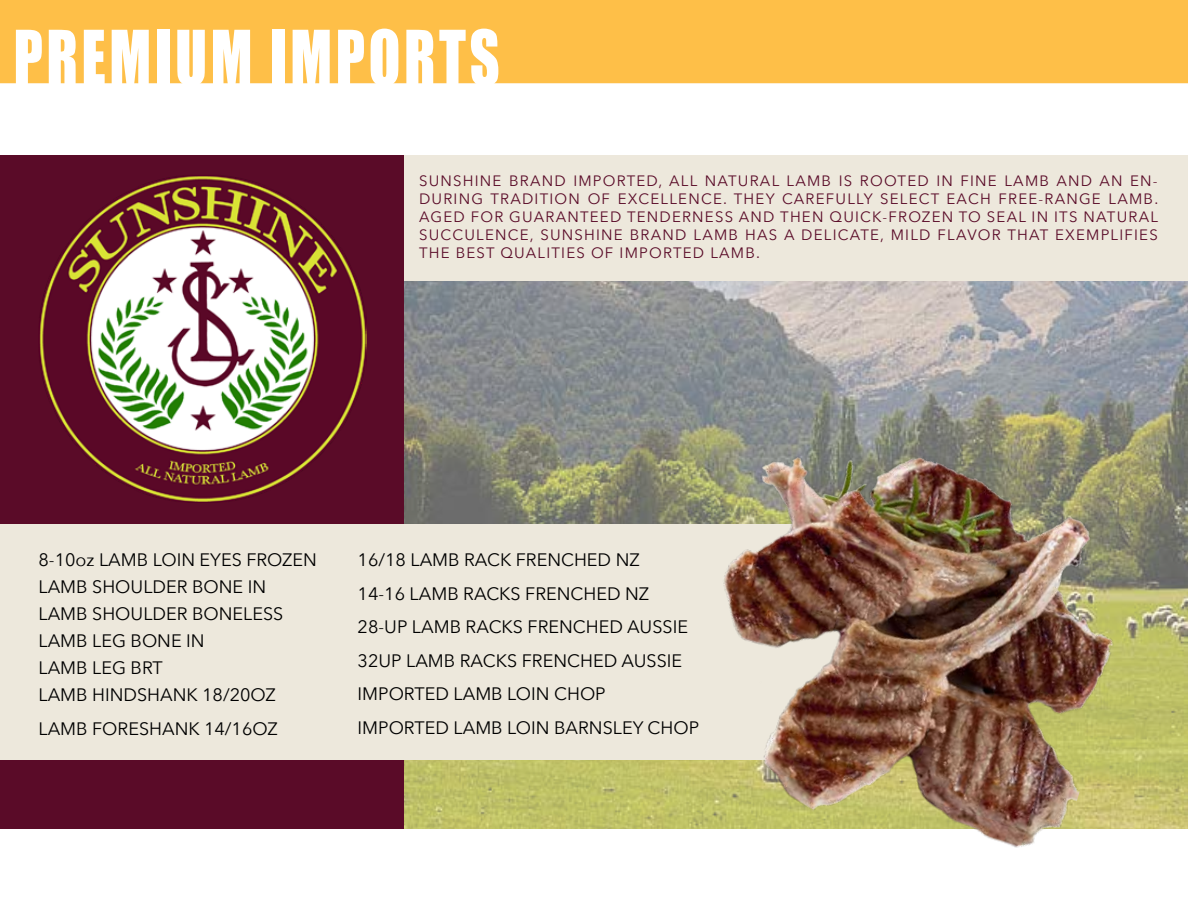
<style>
.page{position:relative;width:1188px;height:918px;background:#fff}
.page>*{position:absolute;margin:0;border:0;box-sizing:border-box;transform-origin:0 0}
.t1{font:70.2px "Impact";letter-spacing:.06em;color:#fff;scale:.83 1}
.t2{font:18px/27px "Avenir Next";color:#000}
.t3{font:15px/18px "Avenir Next";letter-spacing:.08em;color:#5a0b28;text-align:justify}
</style>
<div class="page">
<img style="left:404px;top:280px;width:784px;height:549px">
<div style="left:189px;top:155px;width:999px;height:125px;background:#ede8dc"></div>
<div style="left:1px;top:155px;width:403px;height:674px;background:#5a0b28"></div>
<div style="left:5px;top:0;width:1183px;height:79px;background:#febf48"></div>
<hr style="left:0;top:79px;width:1188px;height:4px;background:#febf48">
<div style="left:0;top:524px;width:892px;height:236px;background:#ede8dc"></div>
<img style="left:39px;top:175px;width:327px;height:327px">
<img style="left:701px;top:414px;width:457px;height:434px">
<h1 class="t1" style="left:14px;top:3px;width:587px">PREMIUM IMPORTS</h1>
<p class="t3" style="left:419px;top:171px;width:741px">SUNSHINE BRAND IMPORTED, ALL NATURAL LAMB IS ROOTED IN FINE LAMB AND AN EN-DURING TRADITION OF EXCELLENCE. THEY CAREFULLY SELECT EACH FREE-RANGE LAMB.<br>AGED FOR GUARANTEED TENDERNESS AND THEN QUICK-FROZEN TO SEAL IN ITS NATURAL SUCCULENCE, SUNSHINE BRAND LAMB HAS A DELICATE, MILD FLAVOR THAT EXEMPLIFIES THE BEST QUALITIES OF IMPORTED LAMB.</p>
<p class="t2" style="left:39px;top:545px;width:280px">8-10oz LAMB LOIN EYES FROZEN<br>LAMB SHOULDER BONE IN<br>LAMB SHOULDER BONELESS<br>LAMB LEG BONE IN<br>LAMB LEG BRT<br>LAMB HINDSHANK 18/20OZ</p>
<p class="t2" style="left:39px;top:714px;width:241px">LAMB FORESHANK 14/16OZ</p>
<p class="t2" style="left:358px;top:542px;width:343px;line-height:33.6px">16/18 LAMB RACK FRENCHED NZ<br>14-16 LAMB RACKS FRENCHED NZ<br>28-UP LAMB RACKS FRENCHED AUSSIE<br>32UP LAMB RACKS FRENCHED AUSSIE<br>IMPORTED LAMB LOIN CHOP<br>IMPORTED LAMB LOIN BARNSLEY CHOP</p>
</div>
